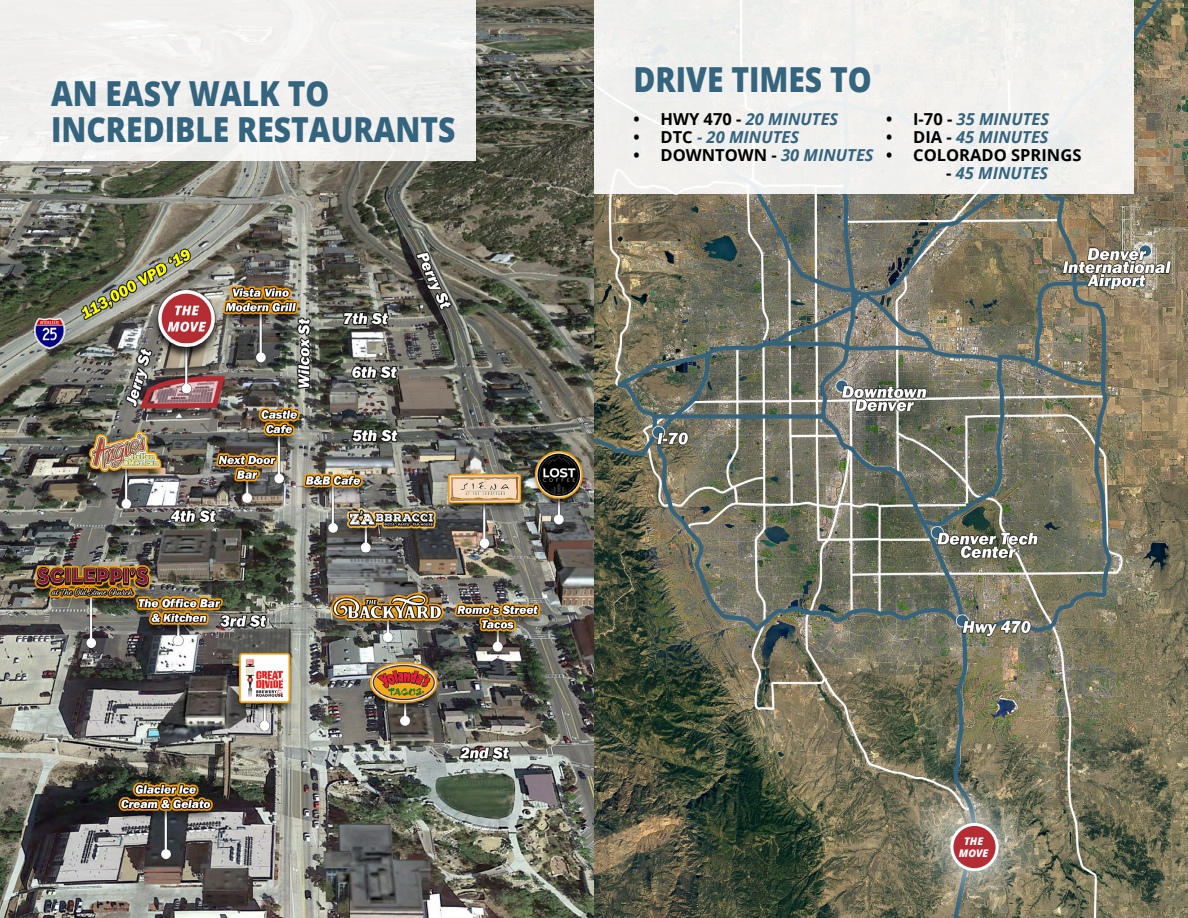
<style>
.page{position:relative;width:1188px;height:918px;background:#fff}
.page>*{position:absolute;margin:0;border:0;box-sizing:border-box;transform-origin:0 0}
.t1{font:800 34.5px/36px "Open Sans";color:#35647e;scale:.87 1}
.t2{font:italic 700 16.5px "Open Sans";color:#35647e}
.t3{font:700 16.5px "Open Sans";color:#000}
.t4{font:italic 800 10.5px/12.6px "Open Sans";color:#fff;text-align:center}
.s1{font-style:normal;color:#000}
.s2{font-style:italic;color:#35647e}
</style>
<div class="page">
<img style="left:0;top:0;width:1188px;height:918px">
<div style="left:0;top:0;width:475px;height:161px;background:#f0f0ee"></div>
<div style="left:594px;top:0;width:540px;height:193px;background:#f1f0ee"></div>
<svg style="left:902px;top:774px;width:145px;height:144px;background:#83826c"></svg>
<div style="left:952px;top:824px;width:45px;height:46px;background:#b42d34;border-radius:50%"></div>
<div style="left:950px;top:823px;width:49px;height:48px;border:3px solid #fff;border-radius:50%"></div>
<h1 class="t1" style="left:51px;top:74px;width:467px">AN EASY WALK TO<br>INCREDIBLE RESTAURANTS</h1>
<h1 class="t1" style="left:633px;top:59px;width:275px">DRIVE TIMES TO</h1>
<p class="t2" style="left:633px;top:107px;width:206px"><span class="s1">• HWY 470 -</span> 20 MINUTES</p>
<p class="t2" style="left:633px;top:125px;width:167px"><span class="s1">• DTC</span> - 20 MINUTES</p>
<p class="t3" style="left:633px;top:143px;width:242px">• DOWNTOWN - <span class="s2">30 MINUTES</span></p>
<p class="t2" style="left:886px;top:107px;width:165px"><span class="s1">• I-70 -</span> 35 MINUTES</p>
<p class="t2" style="left:886px;top:125px;width:164px"><span class="s1">• DIA -</span> 45 MINUTES</p>
<p class="t3" style="left:886px;top:143px;width:197px">• COLORADO SPRINGS</p>
<p class="t2" style="left:946px;top:161px;width:104px"><span class="s1">-</span> 45 MINUTES</p>
<p class="t4" style="left:959px;top:834px;width:31px">THE<br>MOVE</p>
</div>
